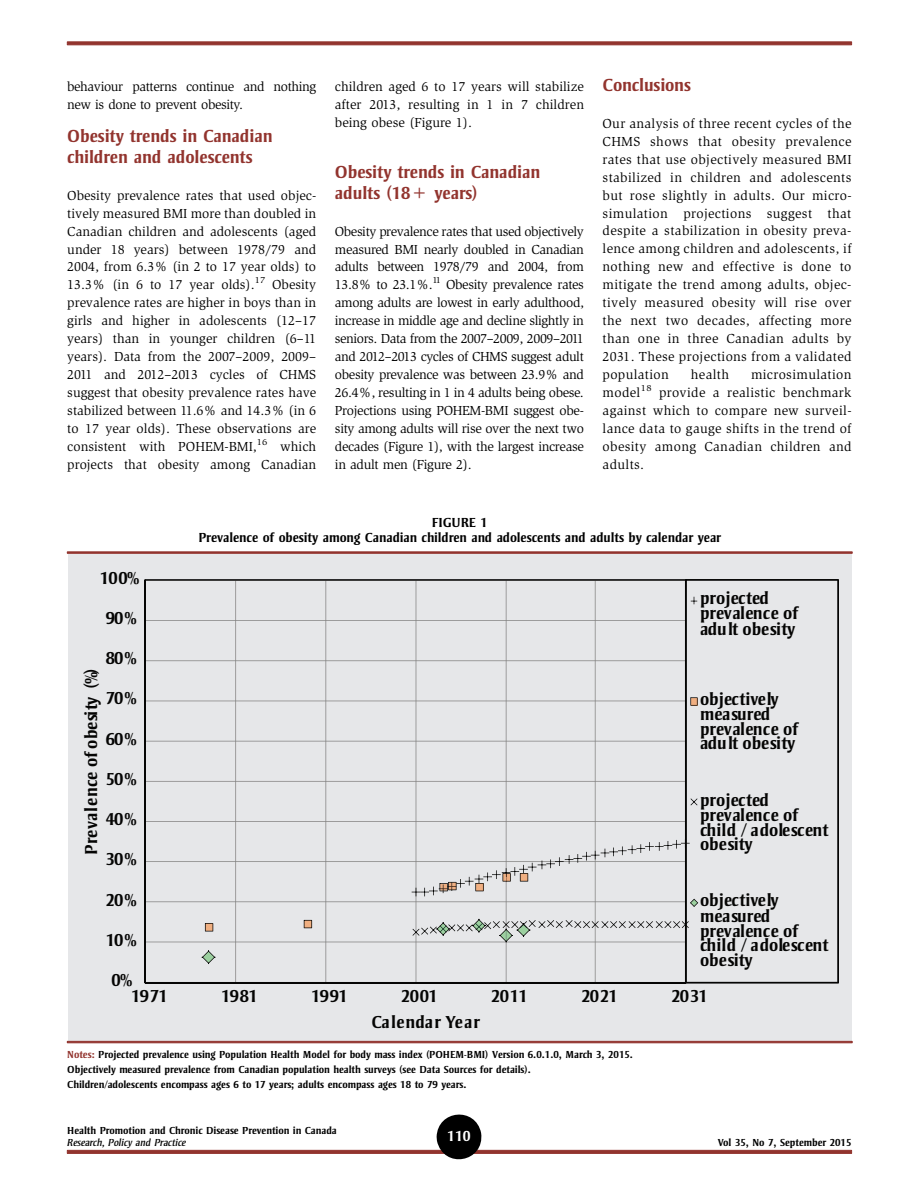
<style>
.page{position:relative;width:919px;height:1191px;background:#fff}
.page>*{position:absolute;margin:0;border:0;box-sizing:border-box;transform-origin:0 0}
.t1{font:18px/20.9px "Adv O Ta 5018741.B";color:#92342e}
.t2{font:700 17.7px/14.9px "Strayhorn MT Std";color:#050504}
.t3{font:700 17.7px "Strayhorn MT Std";letter-spacing:.045em;color:#050504}
.t4{font:15px "Adv O Ta 5018741.B";color:#fff}
.t5{font:13.5px/18px "Adv Slimback";color:#000;text-align:justify}
.t6{font:13.5px/15px "Adv O Ta 5018741.B";color:#000;text-align:center}
.t7{font:13.5px/18px "Adv Slimback";letter-spacing:-.03em;color:#000}
.t8{font:10.5px/15px "Adv O Ta 5018741.B";color:#000}
.t9{font:10.5px/12px "Adv TT936290 a 1.B";color:#000}
.s1{font-family:"Adv Arial"}
.s2{color:#92342e}
.s3{font-family:"Adv TT98 faf 227.I"}
</style>
<div class="page">
<div style="left:68px;top:554px;width:783px;height:487px;background:#e6e7e9"></div>
<hr style="left:67px;top:552px;width:785px;height:1px;background:#92342e">
<hr style="left:67px;top:1041px;width:785px;height:1px;background:#92342e">
<svg style="left:144px;top:579px;width:541px;height:404px"></svg>
<hr style="left:144px;top:580px;width:2px;height:402px;background:#050504">
<hr style="left:145px;top:982px;width:540px;height:1px;background:#050504">
<svg style="left:205px;top:923px;width:8px;height:8px"></svg>
<svg style="left:304px;top:920px;width:8px;height:8px"></svg>
<svg style="left:202px;top:950px;width:13px;height:14px"></svg>
<svg style="left:412px;top:918px;width:273px;height:24px"></svg>
<svg style="left:685px;top:579px;width:153px;height:404px"></svg>
<svg style="left:690px;top:597px;width:7px;height:7px"></svg>
<svg style="left:690px;top:697px;width:7px;height:8px"></svg>
<svg style="left:690px;top:798px;width:7px;height:7px"></svg>
<svg style="left:411px;top:839px;width:287px;height:68px"></svg>
<div style="left:67px;top:1150px;width:784px;height:3px;background:#92342e;border:1px solid #92342e"></div>
<svg style="left:436px;top:1114px;width:49px;height:46px"></svg>
<div style="left:67px;top:42px;width:784px;height:3px;background:#92342e;border:1px solid #92342e"></div>
<p class="t7" style="left:67px;top:79px;width:250px">behaviour patterns continue and nothing new is done to prevent obesity.</p>
<p class="t1" style="left:67px;top:127px;width:207px">Obesity trends in Canadian children and adolescents</p>
<p class="t5" style="left:67px;top:187px;width:250px">Obesity prevalence rates that used objec&shy;tively measured BMI more than doubled in Canadian children and adolescents (aged under 18 years) between 1978/79 and 2004, from 6.3% (in 2 to 17 year olds) to 13.3% (in 6 to 17 year olds).<sup>17</sup> Obesity prevalence rates are higher in boys than in girls and higher in adolescents (12–17 years) than in younger children (6–11 years). Data from the 2007–2009, 2009– 2011 and 2012–2013 cycles of CHMS suggest that obesity prevalence rates have stabilized between 11.6% and 14.3% (in 6 to 17 year olds). These observations are consistent with POHEM-BMI,<sup>16</sup> which projects that obesity among Canadian</p>
<p class="t5" style="left:335px;top:79px;width:250px">children aged 6 to 17 years will stabilize after 2013, resulting in 1 in 7 children being obese (Figure 1).</p>
<p class="t1" style="left:335px;top:163px;width:207px">Obesity trends in Canadian adults (18<span class="s1">+</span> years)</p>
<p class="t5" style="left:335px;top:223px;width:250px">Obesity prevalence rates that used objectively measured BMI nearly doubled in Canadian adults between 1978/79 and 2004, from 13.8% to 23.1%.<sup>11</sup> Obesity prevalence rates among adults are lowest in early adulthood, increase in middle age and decline slightly in seniors. Data from the 2007–2009, 2009–2011 and 2012–2013 cycles of CHMS suggest adult obesity prevalence was between 23.9% and 26.4%, resulting in 1 in 4 adults being obese.<br>Projections using POHEM-BMI suggest obe&shy;sity among adults will rise over the next two decades (Figure 1), with the largest increase in adult men (Figure 2).</p>
<p class="t1" style="left:602px;top:76px;width:90px">Conclusions</p>
<p class="t5" style="left:602px;top:115px;width:250px">Our analysis of three recent cycles of the CHMS shows that obesity prevalence rates that use objectively measured BMI stabilized in children and adolescents but rose slightly in adults. Our micro&shy;simulation projections suggest that despite a stabilization in obesity preva&shy;lence among children and adolescents, if nothing new and effective is done to mitigate the trend among adults, objec&shy;tively measured obesity will rise over the next two decades, affecting more than one in three Canadian adults by 2031. These projections from a validated population</p>
<p class="t5" style="left:602px;top:367px;width:250px;text-indent:148px">microsimulation model<sup>18</sup> provide a realistic benchmark against which to compare new surveil&shy;lance data to gauge shifts in the trend of obesity among Canadian children and adults.</p>
<p class="t5" style="left:690px;top:367px;width:40px">health</p>
<p class="t2" style="left:100px;top:570px;width:41px">100%</p>
<p class="t2" style="left:106px;top:610px;width:32px">90%</p>
<p class="t2" style="left:106px;top:650px;width:32px">80%</p>
<p class="t2" style="left:84px;top:855px;width:188px;rotate:-90deg">Prevalence of obesity (%)</p>
<p class="t2" style="left:106px;top:691px;width:32px">70%</p>
<p class="t2" style="left:106px;top:731px;width:32px">60%</p>
<p class="t2" style="left:106px;top:771px;width:32px">50%</p>
<p class="t2" style="left:106px;top:811px;width:32px">40%</p>
<p class="t2" style="left:106px;top:852px;width:32px">30%</p>
<p class="t2" style="left:106px;top:892px;width:32px">20%</p>
<p class="t2" style="left:106px;top:932px;width:32px">10%</p>
<p class="t2" style="left:112px;top:972px;width:22px">0%</p>
<p class="t6" style="left:198px;top:516px;width:524px">FIGURE 1<br>Prevalence of obesity among Canadian children and adolescents and adults by calendar year</p>
<p class="t2" style="left:700px;top:590px;width:100px">projected prevalence of adult obesity</p>
<p class="t2" style="left:700px;top:691px;width:100px">objectively measured prevalence of adult obesity</p>
<p class="t2" style="left:700px;top:792px;width:130px">projected prevalence of child / adolescent obesity</p>
<p class="t2" style="left:700px;top:892px;width:130px">objectively measured prevalence of child / adolescent obesity</p>
<p class="t2" style="left:131px;top:988px;width:38px">1971</p>
<p class="t2" style="left:221px;top:988px;width:38px">1981</p>
<p class="t2" style="left:311px;top:988px;width:38px">1991</p>
<p class="t2" style="left:401px;top:988px;width:38px">2001</p>
<p class="t2" style="left:491px;top:988px;width:38px">2011</p>
<p class="t2" style="left:581px;top:988px;width:38px">2021</p>
<p class="t2" style="left:671px;top:988px;width:38px">2031</p>
<p class="t3" style="left:371px;top:1011px;width:110px">Calendar Year</p>
<p class="t8" style="left:67px;top:1047px;width:567px"><span class="s2">Notes:</span> Projected prevalence using Population Health Model for body mass index (POHEM-BMI) Version 6.0.1.0, March 3, 2015.<br>Objectively measured prevalence from Canadian population health surveys (see Data Sources for details).<br>Children/adolescents encompass ages 6 to 17 years; adults encompass ages 18 to 79 years.</p>
<p class="t9" style="left:67px;top:1124px;width:271px">Health Promotion and Chronic Disease Prevention in Canada<br><span class="s3">Research, Policy and Practice</span></p>
<p class="t9" style="left:717px;top:1136px;width:135px">Vol 35, No 7, September 2015</p>
<p class="t4" style="left:447px;top:1130px;width:25px">110</p>
</div>
